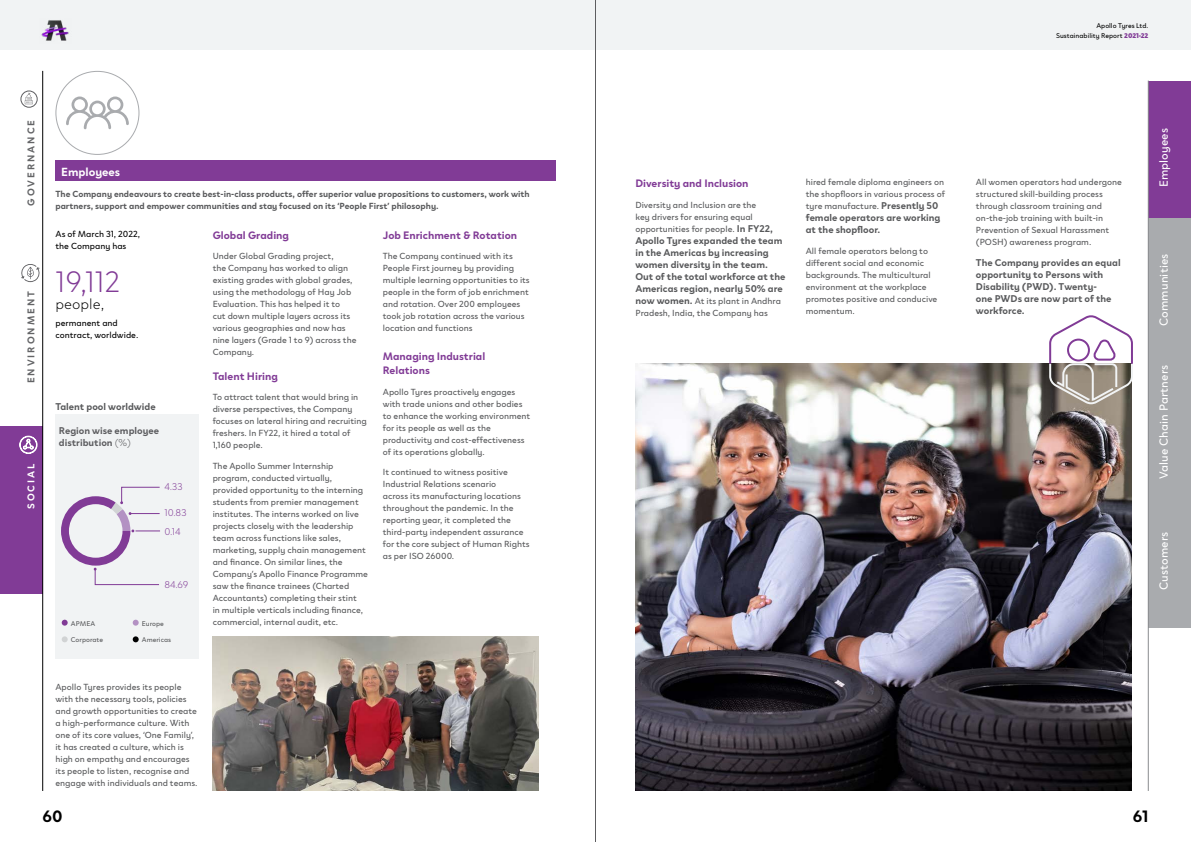
<style>
.page{position:relative;width:1191px;height:842px;background:#fff}
.page>*{position:absolute;margin:0;border:0;box-sizing:border-box;transform-origin:0 0}
.t1{font:300 30px "Clother";color:#813b96}
.t2{font:700 16.7px "Clother";color:#000}
.t3{font:300 15px "Clother";color:#000}
.t4{font:12px "Clother";letter-spacing:.01em;color:#fff}
.t5{font:700 12px "Clother";color:#fff}
.t6{font:700 11px/14px "Clother";color:#813b96}
.t7{font:700 10px/12px "Clother";color:#58595b}
.t8{font:700 10px/12px "Clother";color:#5d5d60}
.t9{font:700 10px "Clother";letter-spacing:.2em;color:#636466}
.t10{font:300 10px/19.2px "Clother";color:#813b96}
.t11{font:700 10px "Clother";letter-spacing:.2em;color:#fff}
.t12{font:9px/12px "Clother";color:#58595b}
.t13{font:700 9px/12px "Clother";color:#58595b}
.t14{font:9px/12px "Clother";color:#000}
.t15{font:7px "Clother";color:#000}
.t16{font:7px "Clother";color:#58595b}
.s1{font-weight:900;color:#813b96}
.s2{font-weight:300}
.s3{font-weight:700;font-size:10px}
</style>
<div class="page">
<div style="left:55px;top:415px;width:143px;height:244px;background:#f1f3f4"></div>
<svg style="left:62px;top:620px;width:6px;height:6px"></svg>
<svg style="left:133px;top:620px;width:6px;height:6px"></svg>
<svg style="left:62px;top:636px;width:6px;height:6px"></svg>
<svg style="left:133px;top:636px;width:6px;height:6px"></svg>
<svg style="left:61px;top:487px;width:99px;height:98px"></svg>
<div style="left:69px;top:504px;width:53px;height:54px;background:#f1f3f4;border-radius:50%"></div>
<img style="left:213px;top:637px;width:326px;height:154px">
<img style="left:635px;top:363px;width:496px;height:428px">
<div style="left:55px;top:160px;width:501px;height:21px;background:#813b96"></div>
<svg style="left:66px;top:97px;width:63px;height:32px"></svg>
<svg style="left:1048px;top:315px;width:85px;height:91px"></svg>
<div style="left:1148px;top:491px;width:43px;height:137px;background:#a9abae"></div>
<div style="left:1148px;top:354px;width:43px;height:137px;background:#a9abae"></div>
<div style="left:1148px;top:218px;width:43px;height:136px;background:#a9abae"></div>
<div style="left:1148px;top:81px;width:43px;height:137px;background:#813b96"></div>
<hr style="left:1148px;top:81px;width:1px;height:710px;background:#898b8e">
<svg style="left:25px;top:93px;width:8px;height:11px"></svg>
<div style="left:21px;top:91px;width:17px;height:17px;border:1px solid #5d5d60;border-radius:50%"></div>
<svg style="left:21px;top:264px;width:19px;height:18px"></svg>
<div style="left:0;top:426px;width:43px;height:168px;background:#813b96"></div>
<svg style="left:19px;top:436px;width:18px;height:18px"></svg>
<div style="left:0;top:0;width:1191px;height:50px;background:#f1f3f4"></div>
<hr style="left:43px;top:71px;width:1px;height:720px;background:#000">
<hr style="left:595px;top:0;width:1px;height:842px;background:#5d5d60">
<img style="left:41px;top:20px;width:28px;height:21px">
<p class="t15" style="left:1096px;top:20px;width:53px">Apollo Tyres Ltd.</p>
<p class="t15" style="left:1056px;top:30px;width:94px">Sustainability Report <span class="s1">2021-22</span></p>
<p class="t9" style="left:25px;top:206px;width:87px;rotate:-90deg">GOVERNANCE</p>
<p class="t9" style="left:25px;top:383px;width:94px;rotate:-90deg">ENVIRONMENT</p>
<p class="t11" style="left:25px;top:509px;width:47px;rotate:-90deg">SOCIAL</p>
<h3 class="t5" style="left:61px;top:165px;width:60px">Employees</h3>
<p class="t13" style="left:55px;top:188px;width:476px">The Company endeavours to create best-in-class products, offer superior value propositions to customers, work with partners, support and empower communities and stay focused on its ‘People First’ philosophy.</p>
<p class="t14" style="left:56px;top:228px;width:86px">As of March 31, 2022, the Company has</p>
<h1 class="t1" style="left:56px;top:258px;width:66px">19,112</h1>
<h3 class="t3" style="left:56px;top:292px;width:50px">people,</h3>
<p class="t14" style="left:56px;top:317px;width:84px">permanent and contract, worldwide.</p>
<p class="t7" style="left:55px;top:400px;width:102px">Talent pool worldwide</p>
<p class="t8" style="left:59px;top:424px;width:102px">Region wise employee distribution <span class="s2">(%)</span></p>
<p class="t10" style="left:165px;top:477px;width:20px">4.33</p>
<p class="t10" style="left:165px;top:503px;width:24px">10.83<br>0.14</p>
<p class="t10" style="left:165px;top:575px;width:25px">84.69</p>
<p class="t16" style="left:71px;top:617px;width:26px">APMEA</p>
<p class="t16" style="left:142px;top:617px;width:23px">Europe</p>
<p class="t16" style="left:71px;top:634px;width:34px">Corporate</p>
<p class="t16" style="left:142px;top:634px;width:31px">Americas</p>
<p class="t6" style="left:213px;top:228px;width:78px">Global Grading</p>
<p class="t12" style="left:213px;top:250px;width:145px">Under Global Grading project,<br>the Company has worked to align existing grades with global grades, using the methodology of Hay Job<br>Evaluation. This has helped it to<br>cut down multiple layers across its various geographies and now has nine layers (Grade 1 to 9) across the<br>Company.</p>
<p class="t6" style="left:213px;top:369px;width:67px">Talent Hiring</p>
<p class="t12" style="left:213px;top:391px;width:156px">To attract talent that would bring in diverse perspectives, the Company focuses on lateral hiring and recruiting freshers. In FY22, it hired a total of<br>1,160 people.</p>
<p class="t12" style="left:213px;top:459px;width:157px">The Apollo Summer Internship program, conducted virtually, provided opportunity to the interning students from premier management institutes. The interns worked on live projects closely with the leadership team across functions like sales, marketing, supply chain management and finance. On similar lines, the Company’s Apollo Finance Programme saw the finance trainees (Charted Accountants) completing their stint<br>in multiple verticals including finance, commercial, internal audit, etc.</p>
<p class="t6" style="left:383px;top:228px;width:136px">Job Enrichment &amp; Rotation</p>
<p class="t12" style="left:383px;top:250px;width:148px">The Company continued with its People First journey by providing multiple learning opportunities to its people in the form of job enrichment and rotation. Over 200 employees took job rotation across the various location and functions</p>
<p class="t6" style="left:383px;top:349px;width:104px">Managing Industrial<br>Relations</p>
<p class="t12" style="left:383px;top:385px;width:149px">Apollo Tyres proactively engages with trade unions and other bodies to enhance the working environment for its people as well as the productivity and cost-effectiveness of its operations globally.</p>
<p class="t12" style="left:383px;top:466px;width:148px">It continued to witness positive<br>Industrial Relations scenario<br>across its manufacturing locations throughout the pandemic. In the reporting year, it completed the third-party independent assurance for the core subject of Human Rights as per ISO 26000.</p>
<p class="t6" style="left:635px;top:176px;width:115px">Diversity and Inclusion</p>
<p class="t12" style="left:635px;top:198px;width:139px">Diversity and Inclusion are the key drivers for ensuring equal opportunities for people. <span class="s3">In FY22,</span></p>
<p class="t7" style="left:635px;top:234px;width:152px">Apollo Tyres expanded the team in the Americas by increasing women diversity in the team.<br>Out of the total workforce at the<br>Americas region, nearly 50% are</p>
<p class="t12" style="left:635px;top:294px;width:147px"><span class="s3">now women.</span> At its plant in Andhra<br>Pradesh, India, the Company has</p>
<p class="t12" style="left:805px;top:176px;width:141px;text-align:justify">hired female diploma engineers on the shopfloors in various process of tyre manufacture. <span class="s3">Presently 50</span></p>
<p class="t7" style="left:805px;top:212px;width:136px">female operators are working at the shopfloor.</p>
<p class="t12" style="left:805px;top:245px;width:133px">All female operators belong to different social and economic backgrounds. The multicultural environment at the workplace promotes positive and conducive momentum.</p>
<p class="t12" style="left:976px;top:176px;width:147px">All women operators had undergone structured skill-building process through classroom training and on-the-job training with built-in Prevention of Sexual Harassment (POSH) awareness program.</p>
<p class="t7" style="left:976px;top:256px;width:146px">The Company provides an equal opportunity to Persons with<br>Disability (PWD). Twenty-<br>one PWDs are now part of the workforce.</p>
<h3 class="t4" style="left:1153px;top:187px;width:61px;rotate:-90deg">Employees</h3>
<h3 class="t4" style="left:1153px;top:326px;width:74px;rotate:-90deg">Communities</h3>
<h3 class="t4" style="left:1153px;top:479px;width:116px;rotate:-90deg">Value Chain Partners</h3>
<h3 class="t4" style="left:1153px;top:590px;width:60px;rotate:-90deg">Customers</h3>
<p class="t12" style="left:55px;top:680px;width:144px">Apollo Tyres provides its people with the necessary tools, policies and growth opportunities to create a high-performance culture. With one of its core values, ‘One Family’, it has created a culture, which is high on empathy and encourages its people to listen, recognise and engage with individuals and teams.</p>
<h2 class="t2" style="left:43px;top:807px;width:22px">60</h2>
<h2 class="t2" style="left:1133px;top:807px;width:17px">61</h2>
</div>
